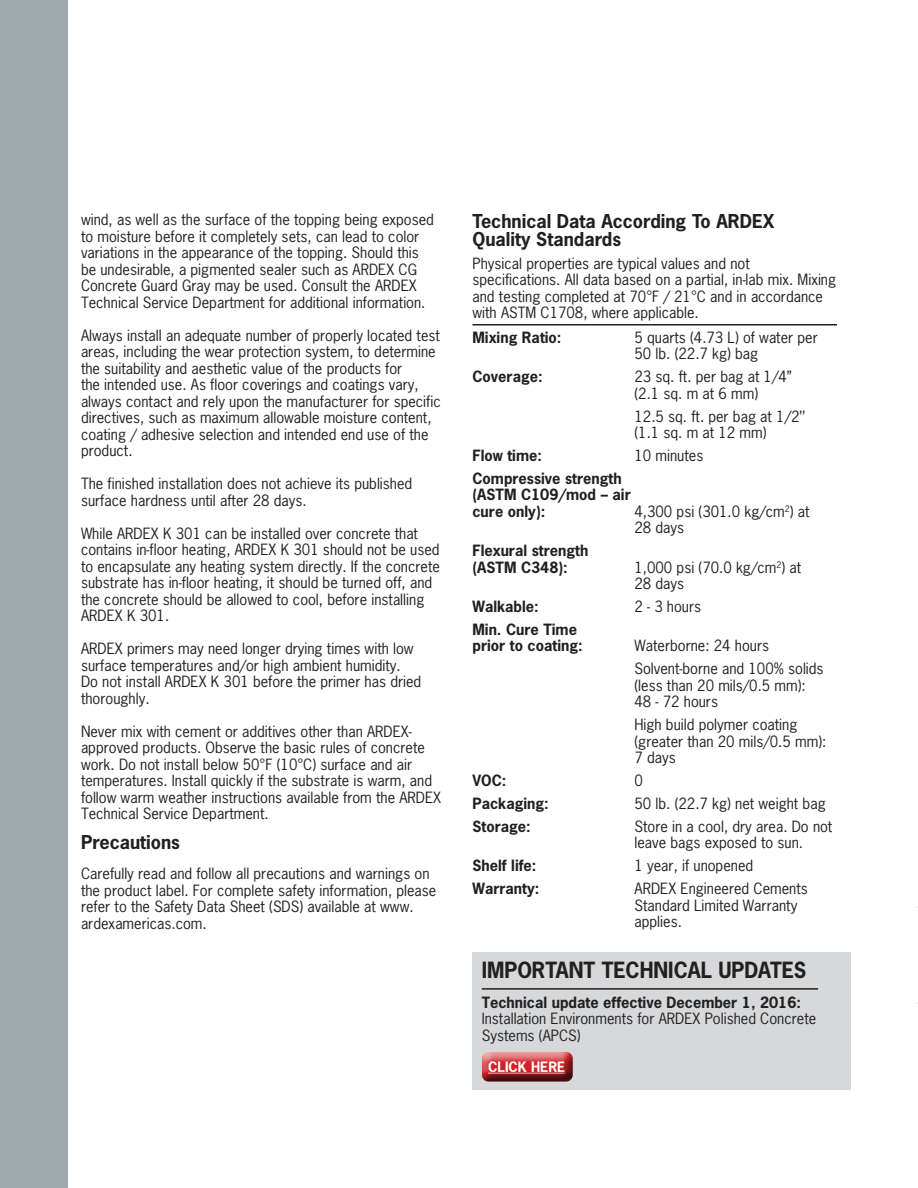
<style>
.page{position:relative;width:918px;height:1188px;background:#fff}
.page>*{position:absolute;margin:0;border:0;box-sizing:border-box;transform-origin:0 0}
.t1{font:700 21px "News Gothic Std";color:#221f1f}
.t2{font:700 18px/18px "News Gothic Std";color:#221f1f}
.t3{font:14.7px/16.5px "News Gothic Std";color:#221f1f}
.t4{font:700 14.7px/16.5px "News Gothic Std";color:#221f1f}
.t5{font:700 13.5px "News Gothic Std";color:#fff}
</style>
<div class="page">
<div style="left:0;top:0;width:68px;height:1188px;background:#a0a9ad"></div>
<hr style="left:473px;top:324px;width:364px;height:1px;background:#221f1f">
<div style="left:473px;top:952px;width:378px;height:137px;background:#d7d8da"></div>
<div style="left:471px;top:1049px;width:108px;height:33px;background:#d7d8da"></div>
<svg style="left:482px;top:1051px;width:91px;height:31px;background:#b54449"></svg>
<hr style="left:482px;top:988px;width:336px;height:2px;background:#221f1f">
<p class="t3" style="left:81px;top:213px;width:354px">wind, as well as the surface of the topping being exposed to moisture before it completely sets, can lead to color variations in the appearance of the topping. Should this be undesirable, a pigmented sealer such as ARDEX CG Concrete Guard Gray may be used. Consult the ARDEX Technical Service Department for additional information.</p>
<p class="t3" style="left:81px;top:328px;width:361px">Always install an adequate number of properly located test areas, including the wear protection system, to determine the suitability and aesthetic value of the products for<br>the intended use. As floor coverings and coatings vary, always contact and rely upon the manufacturer for specific directives, such as maximum allowable moisture content, coating / adhesive selection and intended end use of the product.</p>
<p class="t3" style="left:81px;top:477px;width:333px">The finished installation does not achieve its published surface hardness until after 28 days.</p>
<p class="t3" style="left:81px;top:526px;width:360px">While ARDEX K 301 can be installed over concrete that contains in-floor heating, ARDEX K 301 should not be used to encapsulate any heating system directly. If the concrete substrate has in-floor heating, it should be turned off, and the concrete should be allowed to cool, before installing ARDEX K 301.</p>
<p class="t3" style="left:81px;top:642px;width:342px">ARDEX primers may need longer drying times with low surface temperatures and/or high ambient humidity.<br>Do not install ARDEX K 301 before the primer has dried thoroughly.</p>
<p class="t3" style="left:81px;top:724px;width:362px">Never mix with cement or additives other than ARDEX&shy;approved products. Observe the basic rules of concrete work. Do not install below 50°F (10°C) surface and air temperatures. Install quickly if the substrate is warm, and follow warm weather instructions available from the ARDEX Technical Service Department.</p>
<p class="t2" style="left:81px;top:835px;width:101px">Precautions</p>
<p class="t3" style="left:81px;top:867px;width:357px">Carefully read and follow all precautions and warnings on the product label. For complete safety information, please refer to the Safety Data Sheet (SDS) available at www. ardexamericas.com.</p>
<p class="t2" style="left:472px;top:214px;width:303px">Technical Data According To ARDEX<br>Quality Standards</p>
<p class="t3" style="left:472px;top:256px;width:365px">Physical properties are typical values and not specifications. All data based on a partial, in-lab mix. Mixing and testing completed at 70°F / 21°C and in accordance with ASTM C1708, where applicable.</p>
<p class="t4" style="left:472px;top:330px;width:91px">Mixing Ratio:</p>
<p class="t3" style="left:634px;top:330px;width:185px">5 quarts (4.73 L) of water per<br>50 lb. (22.7 kg) bag</p>
<p class="t4" style="left:472px;top:370px;width:72px">Coverage:</p>
<p class="t3" style="left:634px;top:370px;width:159px">23 sq. ft. per bag at 1/4” (2.1 sq. m at 6 mm)</p>
<p class="t3" style="left:634px;top:409px;width:172px">12.5 sq. ft. per bag at 1/2’’ (1.1 sq. m at 12 mm)</p>
<p class="t4" style="left:472px;top:448px;width:71px">Flow time:</p>
<p class="t3" style="left:634px;top:448px;width:70px">10 minutes</p>
<p class="t4" style="left:472px;top:471px;width:160px">Compressive strength (ASTM C109/mod – air cure only):</p>
<p class="t3" style="left:634px;top:504px;width:177px">4,300 psi (301.0 kg/cm<sup>2</sup>) at<br>28 days</p>
<p class="t4" style="left:472px;top:544px;width:117px">Flexural strength (ASTM C348):</p>
<p class="t3" style="left:634px;top:560px;width:168px">1,000 psi (70.0 kg/cm<sup>2</sup>) at<br>28 days</p>
<p class="t4" style="left:472px;top:600px;width:68px">Walkable:</p>
<p class="t3" style="left:634px;top:599px;width:68px">2 - 3 hours</p>
<p class="t4" style="left:472px;top:622px;width:112px">Min. Cure Time prior to coating:</p>
<p class="t3" style="left:634px;top:636px;width:191px;line-height:22.8px">Waterborne: 24 hours<br>Solvent-borne and 100% solids</p>
<p class="t3" style="left:634px;top:678px;width:173px">(less than 20 mils/0.5 mm):<br>48 - 72 hours</p>
<p class="t3" style="left:634px;top:718px;width:193px">High build polymer coating (greater than 20 mils/0.5 mm):<br>7 days</p>
<p class="t4" style="left:472px;top:774px;width:35px">VOC:</p>
<p class="t3" style="left:634px;top:773px;width:10px">0</p>
<p class="t4" style="left:472px;top:796px;width:78px">Packaging:</p>
<p class="t3" style="left:634px;top:796px;width:193px">50 lb. (22.7 kg) net weight bag</p>
<p class="t4" style="left:472px;top:819px;width:60px">Storage:</p>
<p class="t3" style="left:634px;top:819px;width:199px">Store in a cool, dry area. Do not leave bags exposed to sun.</p>
<p class="t4" style="left:472px;top:859px;width:65px">Shelf life:</p>
<p class="t3" style="left:634px;top:859px;width:120px">1 year, if unopened</p>
<p class="t4" style="left:472px;top:881px;width:68px">Warranty:</p>
<p class="t3" style="left:634px;top:881px;width:175px">ARDEX Engineered Cements<br>Standard Limited Warranty applies.</p>
<h1 class="t1" style="left:482px;top:961px;width:326px">IMPORTANT TECHNICAL UPDATES</h1>
<p class="t4" style="left:482px;top:995px;width:321px">Technical update effective December 1, 2016:</p>
<p class="t3" style="left:482px;top:1012px;width:336px">Installation Environments for ARDEX Polished Concrete<br>Systems (APCS)</p>
<p class="t5" style="left:488px;top:1061px;width:79px">CLICK HERE</p>
</div>
